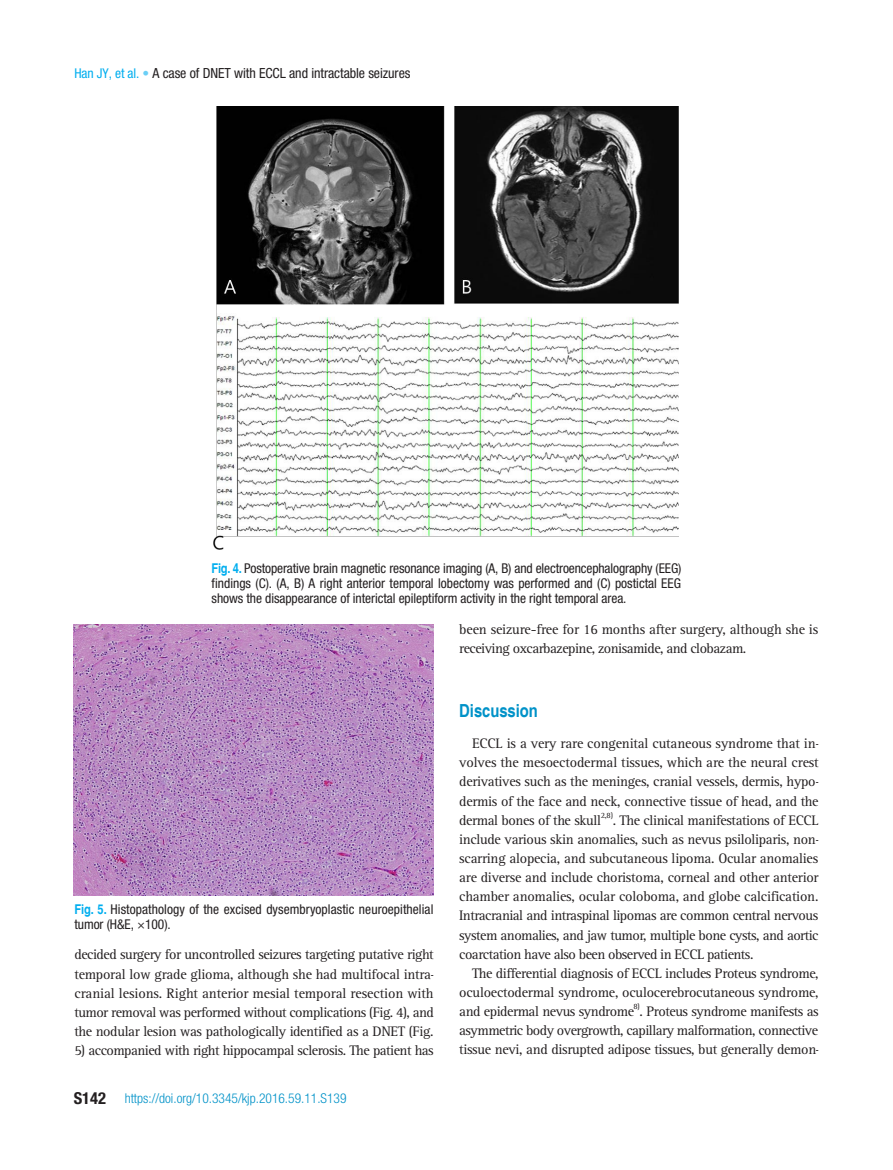
<style>
.page{position:relative;width:893px;height:1170px;background:#fff}
.page>*{position:absolute;margin:0;border:0;box-sizing:border-box;transform-origin:0 0}
.서론{font:700 condensed 18px "Helvetica";color:#0092c8}
.t1{font:700 condensed 16.5px "Helvetica Neue";color:#231f20}
.바탕글{font:14.25px/19.2px "Rotis Serif Std";letter-spacing:-.03em;color:#231f20;text-align:justify}
.바탕글-2{font:14.25px/19.2px "Rotis Serif Std";letter-spacing:-.01em;color:#231f20}
.t2{font:condensed 13.95px "Helvetica Neue";letter-spacing:-.005em;color:#231f20}
.t3{font:condensed 13.5px/15px "Helvetica Neue";letter-spacing:.005em;color:#231f20;text-align:justify}
.t4{font:300 condensed 13.5px "Helvetica Neue";color:#0092c8}
.바탕글-3{font:8.25px "Rotis Serif Std";color:#231f20}
.s1{font-size:13.5px;color:#00aeef}
.s2{font-size:13.5px;color:#6bcff6}
.s3{font-family:"Helvetica";font-weight:700;color:#00aeef}
</style>
<div class="page">
<img style="left:213px;top:106px;width:465px;height:444px">
<img style="left:74px;top:624px;width:360px;height:271px">
<p class="t2" style="left:74px;top:65px;width:338px"><span class="s1">Han JY, et al.</span> <span class="s2">•</span> A case of DNET with ECCL and intractable seizures</p>
<p class="t3" style="left:212px;top:560px;width:471px"><span class="s3">Fig. 4.</span> Postoperative brain magnetic resonance imaging (A, B) and electroencephalography (EEG) findings (C). (A, B) A right anterior temporal lobectomy was performed and (C) postictal EEG shows the disappearance of interictal epileptiform activity in the right temporal area.</p>
<p class="t3" style="left:74px;top:901px;width:360px"><span class="s3">Fig. 5.</span> Histopathology of the excised dysembryoplastic neuroepithelial tumor (H&amp;E, ×100).</p>
<p class="바탕글" style="left:74px;top:945px;width:361px">decided surgery for uncontrolled seizures targeting putative right temporal low grade glioma, although she had multifocal intra&shy;cranial lesions. Right anterior mesial temporal resection with tumor removal was performed without complications (Fig. 4), and the nodular lesion was pathologically identified as a DNET (Fig.</p>
<p class="바탕글" style="left:74px;top:1041px;width:361px">5) accompanied with right hippocampal sclerosis. The patient has</p>
<p class="t1" style="left:74px;top:1087px;width:34px">S142</p>
<p class="t4" style="left:125px;top:1090px;width:223px">https://doi.org/10.3345/kjp.2016.59.11.S139</p>
<p class="바탕글-2" style="left:459px;top:620px;width:361px">been seizure-free for 16 months after surgery, although she is receiving oxcarbazepine, zonisamide, and clobazam.</p>
<p class="서론" style="left:459px;top:699px;width:80px">Discussion</p>
<p class="바탕글" style="left:459px;top:734px;width:361px;text-indent:13px">ECCL is a very rare congenital cutaneous syndrome that in&shy;volves the mesoectodermal tissues, which are the neural crest derivatives such as the meninges, cranial vessels, dermis, hypo&shy;dermis of the face and neck, connective tissue of head, and the dermal bones of the skull</p>
<p class="바탕글-3" style="left:601px;top:810px;width:14px">2,8)</p>
<p class="바탕글" style="left:459px;top:810px;width:361px;text-indent:153px">. The clinical manifestations of ECCL include various skin anomalies, such as nevus psiloliparis, non&shy;scarring alopecia, and subcutaneous lipoma. Ocular anomalies are diverse and include choristoma, corneal and other anterior chamber anomalies, ocular coloboma, and globe calcification.<br>Intracranial and intraspinal lipomas are common central nervous system anomalies, and jaw tumor, multiple bone cysts, and aortic coarctation have also been observed in ECCL patients.</p>
<p class="바탕글" style="left:459px;top:963px;width:361px;text-indent:13px">The differential diagnosis of ECCL includes Proteus syndrome, oculoectodermal syndrome, oculocerebrocutaneous syndrome, and epidermal nevus syndrome . Proteus syndrome manifests as</p>
<p class="바탕글-3" style="left:633px;top:1001px;width:8px">8)</p>
<p class="바탕글" style="left:459px;top:1021px;width:361px">asymmetric body overgrowth, capillary malformation, connective tissue nevi, and disrupted adipose tissues, but generally demon-</p>
</div>
